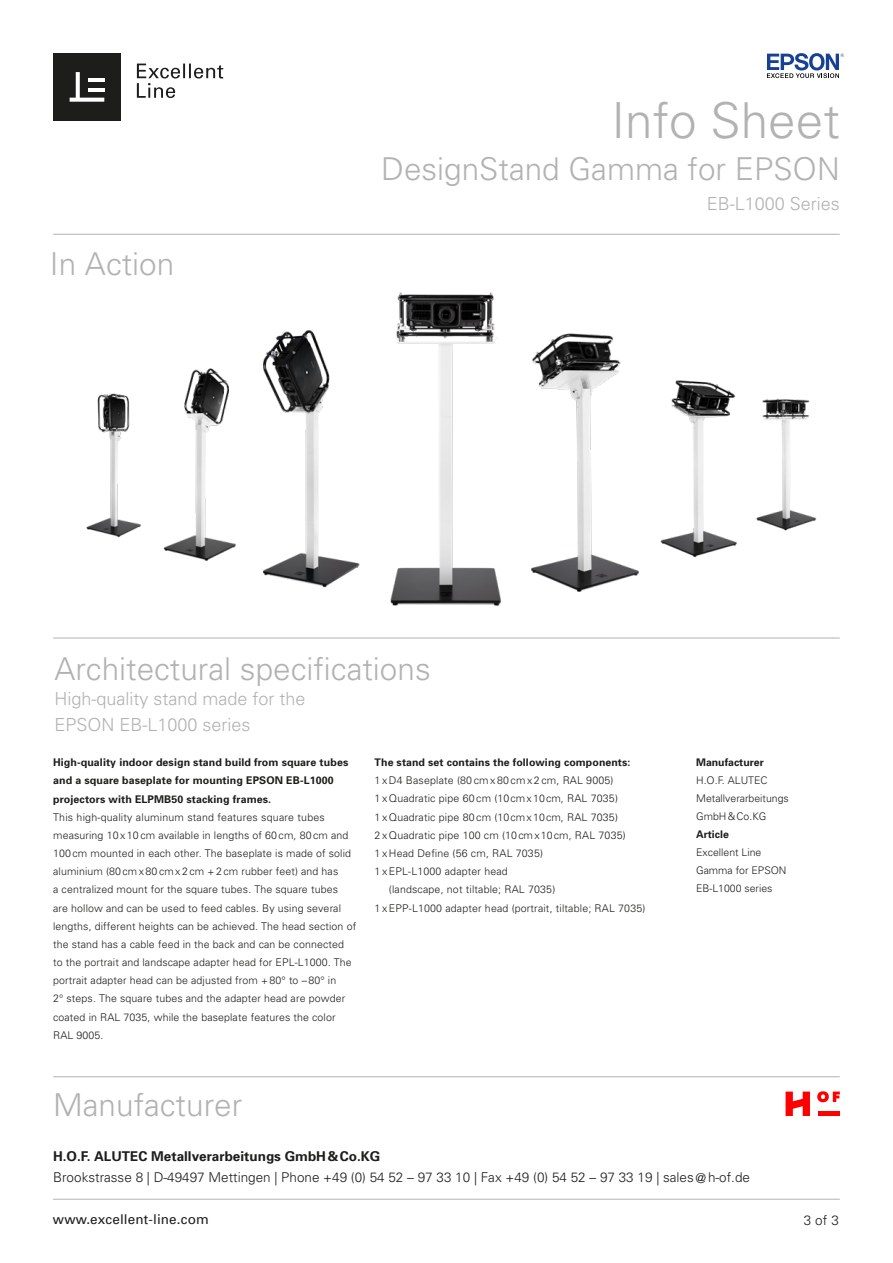
<style>
.page{position:relative;width:893px;height:1263px;background:#fff}
.page>*{position:absolute;margin:0;border:0;box-sizing:border-box;transform-origin:0 0}
.t1{font:300 49.5px "Univers";color:#b3b2b2}
.t2{font:300 31.5px "Univers";color:#b3b2b2}
.t3{font:300 18px/25.5px "Univers";color:#b3b2b2}
.t4{font:300 13.5px "Univers";color:#1d1d1b}
.t5{font:700 13.5px "Univers";color:#1d1d1b}
.t6{font:13.5px "Univers";letter-spacing:.01em;color:#1d1d1b}
.t7{font:300 10.65px/18.1px "Univers";letter-spacing:.01em;color:#1d1d1b}
.t8{font:700 10.65px/18.1px "Univers";letter-spacing:.01em;color:#1d1d1b}
.t9{font:300 10.5px/18px "Univers";color:#1d1d1b}
.t10{font:700 10.5px "Univers";letter-spacing:.01em;color:#1d1d1b}
.s1{font-size:10.5px}
</style>
<div class="page">
<hr style="left:53px;top:234px;width:787px;height:1px;background:#b3b2b2">
<hr style="left:53px;top:638px;width:787px;height:1px;background:#b3b2b2">
<hr style="left:53px;top:1076px;width:787px;height:1px;background:#b3b2b2">
<img style="left:531px;top:333px;width:108px;height:259px">
<img style="left:263px;top:330px;width:97px;height:258px">
<img style="left:390px;top:292px;width:111px;height:314px">
<img style="left:163px;top:368px;width:73px;height:193px">
<img style="left:86px;top:393px;width:55px;height:145px">
<img style="left:756px;top:398px;width:61px;height:133px">
<img style="left:660px;top:380px;width:77px;height:178px">
<svg style="left:767px;top:53px;width:77px;height:25px"></svg>
<div style="left:53px;top:53px;width:68px;height:68px;background:#1d1d1b"></div>
<svg style="left:70px;top:72px;width:34px;height:30px"></svg>
<hr style="left:88px;top:78px;width:16px;height:4px;background:#fff">
<hr style="left:88px;top:88px;width:16px;height:3px;background:#fff">
<svg style="left:137px;top:64px;width:86px;height:34px"></svg>
<hr style="left:53px;top:1199px;width:787px;height:1px;background:#b3b2b2">
<svg style="left:817px;top:1091px;width:23px;height:11px"></svg>
<svg style="left:786px;top:1091px;width:24px;height:25px"></svg>
<div style="left:818px;top:1111px;width:21px;height:5px;background:#f00"></div>
<h2 class="t2" style="left:50px;top:245px;width:126px">In Action</h2>
<h1 class="t1" style="left:611px;top:91px;width:230px">Info Sheet</h1>
<h2 class="t2" style="left:381px;top:150px;width:460px">DesignStand Gamma for EPSON</h2>
<h3 class="t3" style="left:707px;top:191px;width:135px">EB-L1000 Series</h3>
<h2 class="t2" style="left:54px;top:650px;width:378px">Architectural specifications</h2>
<h3 class="t3" style="left:54px;top:686px;width:253px">High-quality stand made for the<br>EPSON EB-L1000 series</h3>
<p class="t8" style="left:53px;top:753px;width:297px">High-quality indoor design stand build from square tubes and a square baseplate for mounting EPSON EB-L1000 projectors with ELPMB50 stacking frames.</p>
<p class="t7" style="left:53px;top:808px;width:305px">This high-quality aluminum stand features square tubes measuring 10 x 10 cm available in lengths of 60 cm, 80 cm and 100 cm mounted in each other. The baseplate is made of solid aluminium (80 <span class="s1">cm</span>x 80 <span class="s1">cm</span>x 2 cm +2 cm rubber feet) and has<br>a centralized mount for the square tubes. The square tubes<br>are hollow and can be used to feed cables. By using several lengths, different heights can be achieved. The head section of the stand has a cable feed in the back and can be connected<br>to the portrait and landscape adapter head for EPL-L1000. The portrait adapter head can be adjusted from +80° to – 80° in<br>2° steps. The square tubes and the adapter head are powder coated in RAL 7035, while the baseplate features the color RAL 9005.</p>
<p class="t10" style="left:375px;top:756px;width:257px">The stand set contains the following components:</p>
<p class="t7" style="left:375px;top:771px;width:240px">1 x D4 Baseplate (80 cm x 80 cm x 2 cm, RAL 9005)</p>
<p class="t7" style="left:375px;top:789px;width:245px">1 xQuadratic pipe 60 cm (10cmx<span class="s1">10</span>cm, RAL 7035)</p>
<p class="t7" style="left:375px;top:808px;width:245px">1 xQuadratic pipe 80 cm (10cmx<span class="s1">10</span>cm, RAL 7035)</p>
<p class="t7" style="left:375px;top:826px;width:253px">2 xQuadratic pipe 100 cm (10cmx<span class="s1">10</span>cm, RAL 7035)</p>
<p class="t7" style="left:375px;top:844px;width:170px">1 x Head Define (56 cm, RAL 7035)</p>
<p class="t7" style="left:375px;top:862px;width:135px">1 xEPL-L1000 adapter head</p>
<p class="t7" style="left:389px;top:880px;width:168px">(landscape, not tiltable; RAL 7035)</p>
<p class="t7" style="left:375px;top:899px;width:272px">1 xEPP-L1000 adapter head (portrait, tiltable; RAL 7035)</p>
<h2 class="t2" style="left:53px;top:1086px;width:191px">Manufacturer</h2>
<p class="t10" style="left:696px;top:756px;width:69px">Manufacturer</p>
<p class="t9" style="left:696px;top:771px;width:94px">H.O.F. ALUTEC<br>Metallverarbeitungs<br>GmbH&amp;Co.KG</p>
<p class="t10" style="left:696px;top:828px;width:34px">Article</p>
<p class="t9" style="left:696px;top:843px;width:92px">Excellent Line<br>Gamma for EPSON<br>EB-L1000 series</p>
<p class="t5" style="left:53px;top:1148px;width:329px">H.O.F. ALUTEC Metallverarbeitungs GmbH&amp;Co.KG</p>
<p class="t4" style="left:53px;top:1169px;width:698px">Brookstrasse 8 | D-49497 Mettingen | Phone +49 (0) 54 52 – 97 33 10 | Fax +49 (0) 54 52 – 97 33 19 | sales@h-of.de</p>
<p class="t6" style="left:53px;top:1211px;width:157px">www.excellent-line.com</p>
<p class="t4" style="left:804px;top:1212px;width:37px">3 of 3</p>
</div>
